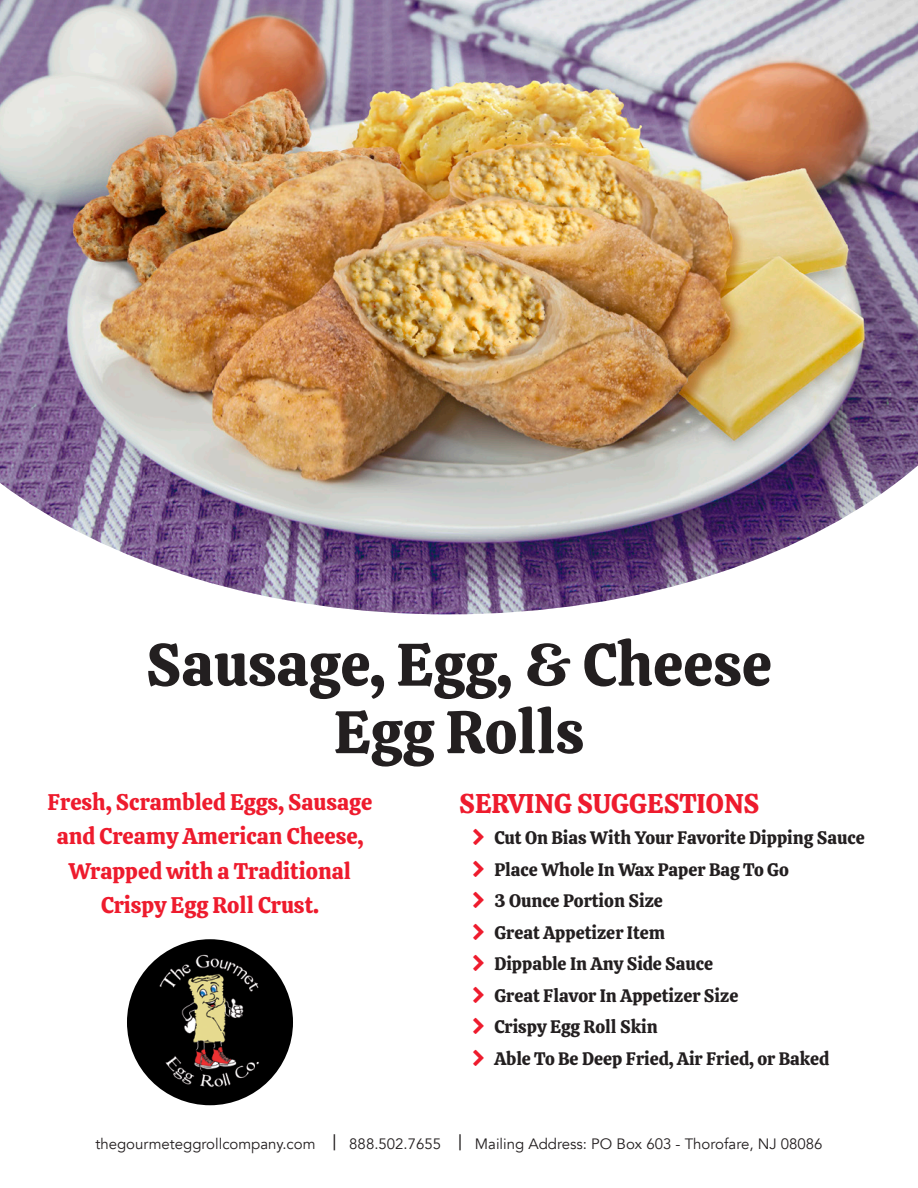
<style>
.page{position:relative;width:918px;height:1188px;background:#fff}
.page>*{position:absolute;margin:0;border:0;box-sizing:border-box;transform-origin:0 0}
.t1{font:60px/67.5px "Calistoga";color:#231f20;text-align:center}
.t2{font:27px "Calistoga";color:#ee1b2d}
.t3{font:22.5px/34.5px "Calistoga";color:#ee1b2d;text-align:center}
.t4{font:18px/31.5px "Calistoga";color:#231f20}
.t5{font:15px "Avenir";color:#231f20}
.s1{font-size:21px}
</style>
<div class="page">
<img style="left:0;top:0;width:918px;height:614px">
<img style="left:128px;top:940px;width:164px;height:160px">
<div style="left:121px;top:933px;width:178px;height:178px;border:6px solid #fff;border-radius:50%"></div>
<h1 class="t1" style="left:146px;top:627px;width:628px">Sausage, Egg, &amp; Cheese<br>Egg Rolls</h1>
<p class="t3" style="left:48px;top:783px;width:326px">Fresh, Scrambled Eggs, Sausage and Creamy American Cheese,<br>Wrapped with a Traditional<br>Crispy Egg Roll Crust.</p>
<h2 class="t2" style="left:459px;top:780px;width:302px">SERVING SUGGESTIONS</h2>
<p class="t4" style="left:494px;top:821px;width:372px">Cut On Bias With Your Favorite Dipping Sauce<br>Place Whole In Wax Paper Bag To Go<br>3 Ounce Portion Size<br>Great Appetizer Item<br>Dippable In Any Side Sauce<br>Great Flavor In Appetizer Size<br>Crispy Egg Roll Skin<br>Able To Be Deep Fried, Air Fried, or Baked</p>
<p class="t5" style="left:95px;top:1135px;width:729px">thegourmeteggrollcompany.com <span class="s1">|</span> 888.502.7655 <span class="s1">|</span> Mailing Address: PO Box 603 - Thorofare, NJ 08086</p>
</div>
